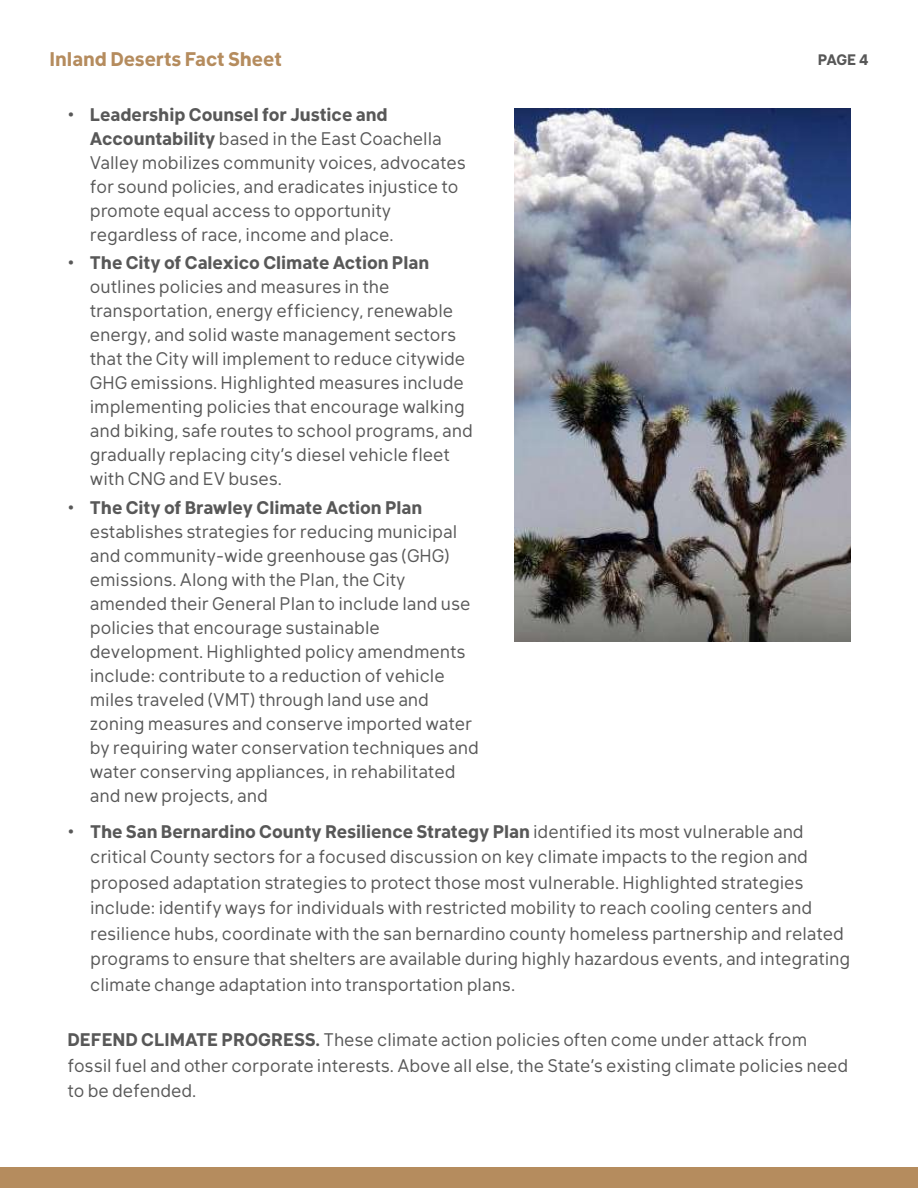
<style>
.page{position:relative;width:918px;height:1188px;background:#fff}
.page>*{position:absolute;margin:0;border:0;box-sizing:border-box;transform-origin:0 0}
.t1{font:700 19.5px "Klima";color:#b58c5e}
.t2{font:18px/24px "Klima";color:#585858}
.t3{font:700 18px "Klima";color:#585858}
.t4{font:700 15px "Klima";color:#585858}
.s1{font-weight:700}
</style>
<div class="page">
<div style="left:0;top:1167px;width:918px;height:21px;background:#b58c5e"></div>
<img style="left:514px;top:108px;width:336px;height:534px">
<p class="t1" style="left:50px;top:42px;width:234px">Inland Deserts Fact Sheet</p>
<p class="t4" style="left:818px;top:47px;width:52px">PAGE 4</p>
<p class="t2" style="left:90px;top:100px;width:378px;text-indent:-22px"><span class="s1">• Leadership Counsel for Justice and Accountability</span> based in the East Coachella Valley mobilizes community voices, advocates for sound policies, and eradicates injustice to promote equal access to opportunity regardless of race, income and place.</p>
<p class="t3" style="left:67px;top:247px;width:363px">• The City of Calexico Climate Action Plan</p>
<p class="t2" style="left:90px;top:273px;width:385px">outlines policies and measures in the transportation, energy efficiency, renewable energy, and solid waste management sectors that the City will implement to reduce citywide GHG emissions. Highlighted measures include implementing policies that encourage walking and biking, safe routes to school programs, and gradually replacing city’s diesel vehicle fleet with CNG and EV buses.</p>
<p class="t3" style="left:67px;top:492px;width:356px">• The City of Brawley Climate Action Plan</p>
<p class="t2" style="left:90px;top:517px;width:391px">establishes strategies for reducing municipal and community-wide greenhouse gas (GHG) emissions. Along with the Plan, the City amended their General Plan to include land use policies that encourage sustainable development. Highlighted policy amendments include: contribute to a reduction of vehicle miles traveled (VMT) through land use and zoning measures and conserve imported water by requiring water conservation techniques and water conserving appliances, in rehabilitated and new projects, and</p>
<p class="t2" style="left:90px;top:817px;width:762px;line-height:25.5px;text-indent:-23px"><span class="s1">• The San Bernardino County Resilience Strategy Plan</span> identified its most vulnerable and critical County sectors for a focused discussion on key climate impacts to the region and proposed adaptation strategies to protect those most vulnerable. Highlighted strategies include: identify ways for individuals with restricted mobility to reach cooling centers and resilience hubs, coordinate with the san bernardino county homeless partnership and related programs to ensure that shelters are available during highly hazardous events, and integrating climate change adaptation into transportation plans.</p>
<p class="t2" style="left:68px;top:1025px;width:782px;line-height:25.5px"><span class="s1">DEFEND CLIMATE PROGRESS.</span> These climate action policies often come under attack from fossil fuel and other corporate interests. Above all else, the State’s existing climate policies need to be defended.</p>
</div>
